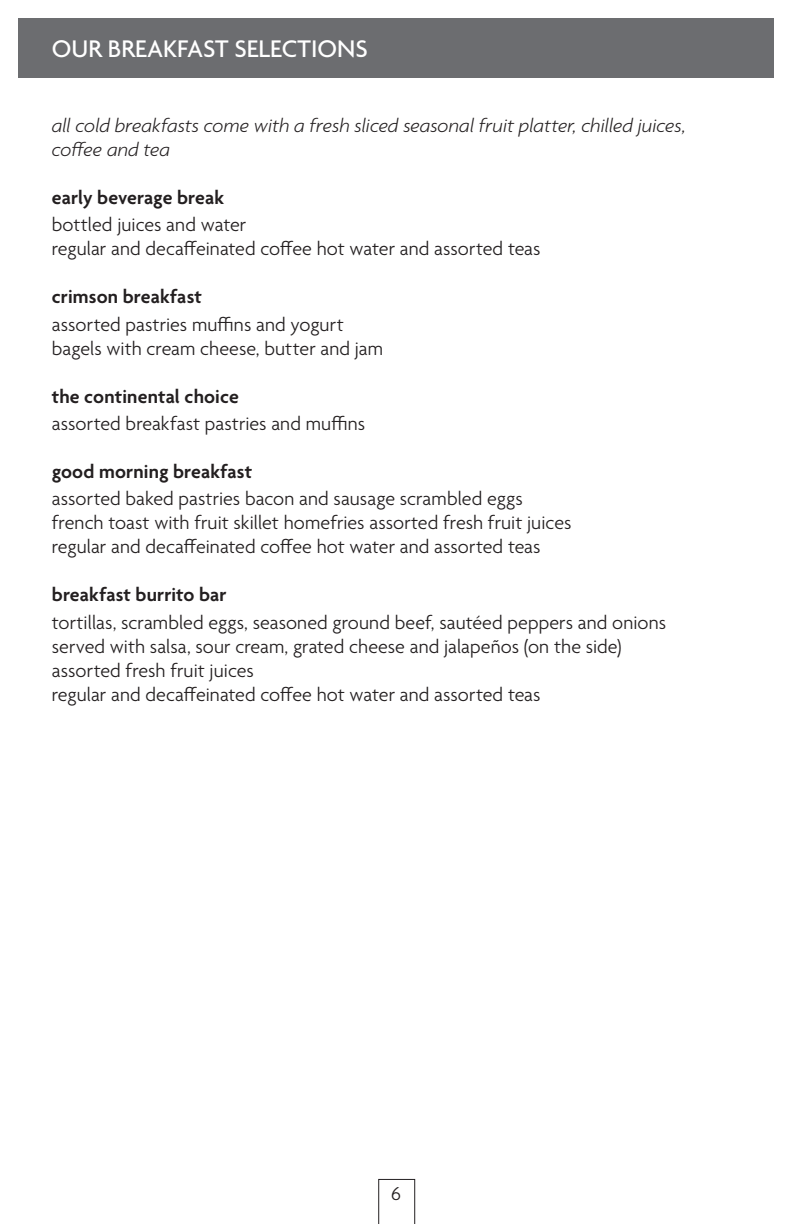
<style>
.page{position:relative;width:792px;height:1224px;background:#fff}
.page>*{position:absolute;margin:0;border:0;box-sizing:border-box;transform-origin:0 0}
.t1{font:500 26px "Agenda";color:#fff}
.TEXT{font:300 20px "Agenda";letter-spacing:.005em;color:#231f20}
.HEAD_1{font:600 20px "Agenda";letter-spacing:.005em;color:#231f20}
.ITALICS{font:italic 300 20px "Agenda";color:#231f20}
</style>
<div class="page">
<svg style="left:378px;top:1179px;width:37px;height:45px"></svg>
<div style="left:18px;top:18px;width:756px;height:60px;background:#6c6d70"></div>
<p class="t1" style="left:52px;top:34px;width:317px">OUR BREAKFAST SELECTIONS</p>
<p class="ITALICS" style="left:52px;top:114px;width:635px">all cold breakfasts come with a fresh sliced seasonal fruit platter, chilled juices,</p>
<p class="ITALICS" style="left:52px;top:138px;width:120px">coffee and tea</p>
<p class="HEAD_1" style="left:52px;top:187px;width:174px">early beverage break</p>
<p class="TEXT" style="left:52px;top:214px;width:196px">bottled juices and water</p>
<p class="TEXT" style="left:52px;top:238px;width:490px">regular and decaffeinated coffee hot water and assorted teas</p>
<p class="HEAD_1" style="left:52px;top:286px;width:152px">crimson breakfast</p>
<p class="TEXT" style="left:52px;top:313px;width:293px">assorted pastries muffins and yogurt</p>
<p class="TEXT" style="left:52px;top:337px;width:333px">bagels with cream cheese, butter and jam</p>
<p class="HEAD_1" style="left:52px;top:385px;width:189px">the continental choice</p>
<p class="TEXT" style="left:52px;top:413px;width:315px">assorted breakfast pastries and muffins</p>
<p class="HEAD_1" style="left:52px;top:461px;width:202px">good morning breakfast</p>
<p class="TEXT" style="left:52px;top:488px;width:472px">assorted baked pastries bacon and sausage scrambled eggs</p>
<p class="TEXT" style="left:52px;top:512px;width:521px">french toast with fruit skillet homefries assorted fresh fruit juices</p>
<p class="TEXT" style="left:52px;top:536px;width:490px">regular and decaffeinated coffee hot water and assorted teas</p>
<p class="HEAD_1" style="left:52px;top:584px;width:176px">breakfast burrito bar</p>
<p class="TEXT" style="left:52px;top:611px;width:616px">tortillas, scrambled eggs, seasoned ground beef, sautéed peppers and onions</p>
<p class="TEXT" style="left:52px;top:635px;width:571px">served with salsa, sour cream, grated cheese and jalapeños (on the side)</p>
<p class="TEXT" style="left:52px;top:659px;width:203px">assorted fresh fruit juices</p>
<p class="TEXT" style="left:52px;top:683px;width:490px">regular and decaffeinated coffee hot water and assorted teas</p>
<p class="TEXT" style="left:391px;top:1183px;width:11px">6</p>
</div>
